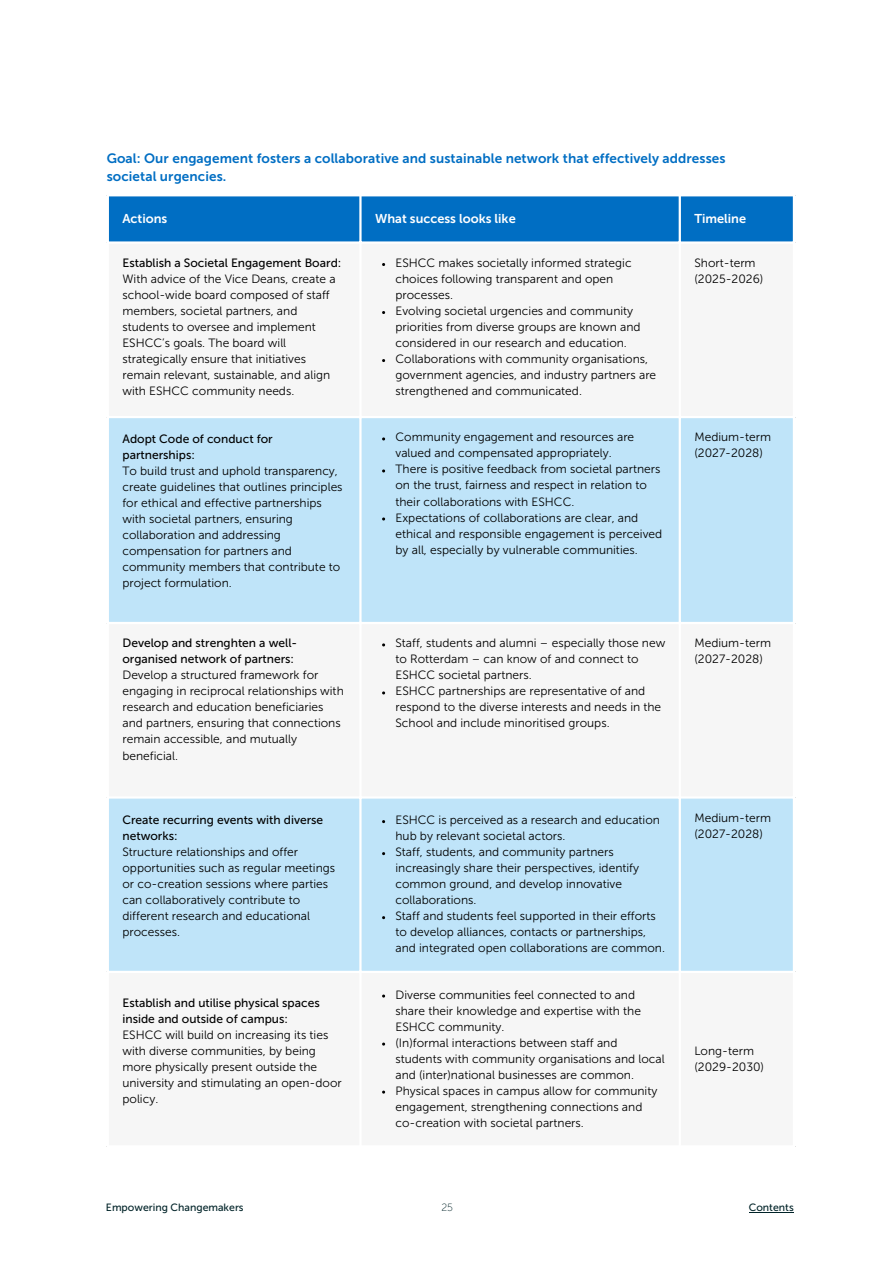
<style>
.page{position:relative;width:894px;height:1264px;background:#fff}
.page>*{position:absolute;margin:0;border:0;box-sizing:border-box;transform-origin:0 0}
.t1{font:13.5px/18px "Museo Sans 700";letter-spacing:.005em;color:#006ec3}
.t2{font:12.75px "Museo Sans 700";color:#fff}
.t3{font:12px/16px "Museo Sans 300";color:#000}
.t4{font:12px/16px "Museo Sans 500";color:#000}
.t5{font:10.5px "Museo Sans 500";color:#002328}
.t6{font:10.5px "Museo Sans 100";color:#002328}
</style>
<div class="page">
<div style="left:109px;top:196px;width:683px;height:45px;background:#006ec3"></div>
<svg style="left:109px;top:418px;width:683px;height:552px;fill:#bfe4f9"></svg>
<hr style="left:359px;top:196px;width:2px;height:949px;background:#fff">
<hr style="left:678px;top:196px;width:2px;height:949px;background:#fff">
<hr style="left:107px;top:622px;width:687px;height:2px;background:#fff">
<hr style="left:107px;top:796px;width:687px;height:2px;background:#fff">
<hr style="left:748px;top:1211px;width:45px;height:1px;background:#002328">
<p class="t1" style="left:107px;top:150px;width:620px">Goal: Our engagement fosters a collaborative and sustainable network that effectively addresses societal urgencies.</p>
<h1 class="t2" style="left:122px;top:211px;width:46px">Actions</h1>
<p class="t2" style="left:375px;top:211px;width:142px">What success looks like</p>
<p class="t2" style="left:694px;top:211px;width:53px">Timeline</p>
<p class="t4" style="left:122px;top:255px;width:220px">Establish a Societal Engagement Board:</p>
<p class="t3" style="left:122px;top:271px;width:215px">With advice of the Vice Deans, create a school-wide board composed of staff members, societal partners, and students to oversee and implement ESHCC’s goals. The board will strategically ensure that initiatives remain relevant, sustainable, and align with ESHCC community needs.</p>
<p class="t3" style="left:395px;top:255px;width:237px">ESHCC makes societally informed strategic choices following transparent and open processes.</p>
<p class="t3" style="left:395px;top:303px;width:246px">Evolving societal urgencies and community priorities from diverse groups are known and considered in our research and education.</p>
<p class="t3" style="left:395px;top:351px;width:262px">Collaborations with community organisations, government agencies, and industry partners are strengthened and communicated.</p>
<p class="t3" style="left:694px;top:255px;width:63px">Short-term</p>
<p class="t3" style="left:694px;top:271px;width:70px">(2025-2026)</p>
<p class="t4" style="left:122px;top:430px;width:152px">Adopt Code of conduct for partnerships:</p>
<p class="t3" style="left:122px;top:462px;width:221px">To build trust and uphold transparency, create guidelines that outlines principles for ethical and effective partnerships with societal partners, ensuring collaboration and addressing compensation for partners and community members that contribute to project formulation.</p>
<p class="t4" style="left:122px;top:635px;width:176px">Develop and strenghten a well&shy;organised network of partners:</p>
<p class="t3" style="left:122px;top:667px;width:223px">Develop a structured framework for engaging in reciprocal relationships with research and education beneficiaries and partners, ensuring that connections remain accessible, and mutually beneficial.</p>
<p class="t4" style="left:122px;top:812px;width:202px">Create recurring events with diverse networks:</p>
<p class="t3" style="left:122px;top:844px;width:214px">Structure relationships and offer opportunities such as regular meetings or co-creation sessions where parties can collaboratively contribute to different research and educational processes.</p>
<p class="t4" style="left:122px;top:994px;width:199px">Establish and utilise physical spaces inside and outside of campus:</p>
<p class="t3" style="left:122px;top:1026px;width:221px">ESHCC will build on increasing its ties with diverse communities, by being more physically present outside the university and stimulating an open-door policy.</p>
<p class="t3" style="left:395px;top:429px;width:240px">Community engagement and resources are valued and compensated appropriately.</p>
<p class="t3" style="left:395px;top:461px;width:266px">There is positive feedback from societal partners on the trust, fairness and respect in relation to their collaborations with ESHCC.</p>
<p class="t3" style="left:395px;top:509px;width:268px">Expectations of collaborations are clear, and ethical and responsible engagement is perceived by all, especially by vulnerable communities.</p>
<p class="t3" style="left:694px;top:429px;width:78px">Medium-term</p>
<p class="t3" style="left:694px;top:445px;width:70px">(2027-2028)</p>
<p class="t3" style="left:395px;top:635px;width:271px">Staff, students and alumni – especially those new to Rotterdam – can know of and connect to<br>ESHCC societal partners.</p>
<p class="t3" style="left:395px;top:683px;width:267px">ESHCC partnerships are representative of and respond to the diverse interests and needs in the<br>School and include minoritised groups.</p>
<p class="t3" style="left:694px;top:635px;width:78px">Medium-term</p>
<p class="t3" style="left:694px;top:651px;width:70px">(2027-2028)</p>
<p class="t3" style="left:395px;top:812px;width:266px">ESHCC is perceived as a research and education hub by relevant societal actors.</p>
<p class="t3" style="left:395px;top:844px;width:245px">Staff, students, and community partners increasingly share their perspectives, identify common ground, and develop innovative collaborations.</p>
<p class="t3" style="left:395px;top:908px;width:271px">Staff and students feel supported in their efforts to develop alliances, contacts or partnerships, and integrated open collaborations are common.</p>
<p class="t3" style="left:395px;top:986px;width:247px">Diverse communities feel connected to and share their knowledge and expertise with the<br>ESHCC community.</p>
<p class="t3" style="left:395px;top:1034px;width:270px">(In)formal interactions between staff and students with community organisations and local and (inter)national businesses are common.</p>
<p class="t3" style="left:395px;top:1082px;width:263px">Physical spaces in campus allow for community engagement, strengthening connections and co-creation with societal partners.</p>
<p class="t3" style="left:694px;top:809px;width:78px">Medium-term</p>
<p class="t3" style="left:694px;top:825px;width:70px">(2027-2028)</p>
<p class="t3" style="left:694px;top:1042px;width:61px">Long-term</p>
<p class="t3" style="left:694px;top:1058px;width:71px">(2029-2030)</p>
<p class="t5" style="left:106px;top:1201px;width:139px">Empowering Changemakers</p>
<p class="t6" style="left:441px;top:1201px;width:13px">25</p>
<p class="t5" style="left:748px;top:1201px;width:46px">Contents</p>
</div>
